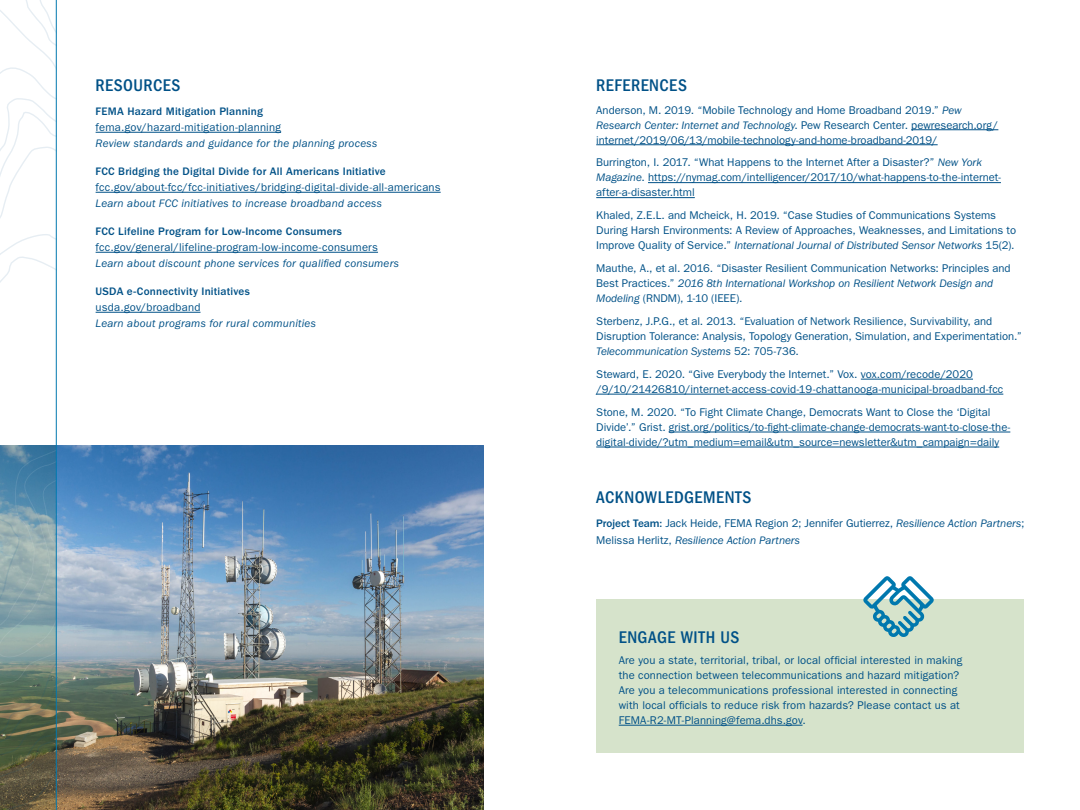
<style>
.page{position:relative;width:1080px;height:810px;background:#fff}
.page>*{position:absolute;margin:0;border:0;box-sizing:border-box;transform-origin:0 0}
.t1{font:500 condensed 17.5px "ITC Franklin Gothic Std";letter-spacing:.03em;color:#005187}
.t2{font:11.25px/15px "ITC Franklin Gothic Std";color:#005187}
.t3{font:11.25px/16.2px "ITC Franklin Gothic Std";letter-spacing:.02em;color:#005187}
.t4{font:italic 11.25px/16.2px "ITC Franklin Gothic Std";letter-spacing:.015em;color:#005187}
.s1{font-weight:500;font-style:normal}
.s2{font-style:normal}
.s3{font-weight:500}
.s4{font-style:italic}
</style>
<div class="page">
<img style="left:57px;top:445px;width:427px;height:365px">
<hr style="left:96px;top:132px;width:185px;height:1px;background:#005187">
<hr style="left:96px;top:192px;width:345px;height:1px;background:#005187">
<hr style="left:96px;top:252px;width:282px;height:1px;background:#005187">
<hr style="left:96px;top:312px;width:105px;height:1px;background:#005187">
<hr style="left:911px;top:129px;width:87px;height:1px;background:#005187">
<hr style="left:596px;top:144px;width:342px;height:1px;background:#005187">
<hr style="left:648px;top:182px;width:353px;height:1px;background:#005187">
<hr style="left:596px;top:197px;width:99px;height:1px;background:#005187">
<hr style="left:861px;top:379px;width:112px;height:1px;background:#005187">
<hr style="left:596px;top:394px;width:407px;height:1px;background:#005187">
<hr style="left:669px;top:432px;width:341px;height:1px;background:#005187">
<hr style="left:596px;top:447px;width:403px;height:1px;background:#005187">
<div style="left:596px;top:600px;width:428px;height:153px;background:#d6e3cb"></div>
<hr style="left:619px;top:725px;width:184px;height:1px;background:#005187">
<svg style="left:0;top:0;width:56px;height:405px"></svg>
<svg style="left:0;top:405px;width:56px;height:405px;background:#7d9290"></svg>
<hr style="left:56px;top:0;width:1px;height:810px;background:#0078ae">
<svg style="left:863px;top:576px;width:71px;height:61px"></svg>
<h2 class="t1" style="left:96px;top:75px;width:86px">RESOURCES</h2>
<p class="t4" style="left:96px;top:103px;width:283px"><span class="s1">FEMA Hazard Mitigation Planning </span><span class="s2">fema.gov/hazard-mitigation-planning<br></span>Review standards and guidance for the planning process</p>
<p class="t3" style="left:96px;top:163px;width:347px"><span class="s3">FCC Bridging the Digital Divide for All Americans Initiative </span>fcc.gov/about-fcc/fcc-initiatives/bridging-digital-divide-all-americans<br><span class="s4">Learn about FCC initiatives to increase broadband access</span></p>
<p class="t3" style="left:96px;top:223px;width:305px"><span class="s3">FCC Lifeline Program for Low-Income Consumers </span>fcc.gov/general/lifeline-program-low-income-consumers<br><span class="s4">Learn about discount phone services for qualified consumers</span></p>
<p class="t4" style="left:96px;top:283px;width:222px"><span class="s1">USDA e-Connectivity Initiatives </span><span class="s2">usda.gov/broadband<br></span>Learn about programs for rural communities</p>
<h2 class="t1" style="left:596px;top:75px;width:92px">REFERENCES</h2>
<p class="t2" style="left:596px;top:102px;width:404px">Anderson, M. 2019. “Mobile Technology and Home Broadband 2019.” <span class="s4">Pew<br>Research Center: Internet and Technology</span>. Pew Research Center. pewresearch.org/ internet/2019/06/13/mobile-technology-and-home-broadband-2019/</p>
<p class="t2" style="left:596px;top:155px;width:406px">Burrington, I. 2017. “What Happens to the Internet After a Disaster?” <span class="s4">New York<br>Magazine</span>. https://nymag.com/intelligencer/2017/10/what-happens-to-the-internet&shy;after-a-disaster.html</p>
<p class="t2" style="left:596px;top:208px;width:421px">Khaled, Z.E.L. and Mcheick, H. 2019. “Case Studies of Communications Systems<br>During Harsh Environments: A Review of Approaches, Weaknesses, and Limitations to<br>Improve Quality of Service.” <span class="s4">International Journal of Distributed Sensor Networks</span> 15(2).</p>
<p class="t2" style="left:596px;top:261px;width:416px">Mauthe, A., et al. 2016. “Disaster Resilient Communication Networks: Principles and<br>Best Practices.” <span class="s4">2016 8th International Workshop on Resilient Network Design and<br>Modeling</span> (RNDM), 1-10 (IEEE).</p>
<p class="t2" style="left:596px;top:314px;width:427px">Sterbenz, J.P.G., et al. 2013. “Evaluation of Network Resilience, Survivability, and<br>Disruption Tolerance: Analysis, Topology Generation, Simulation, and Experimentation.”<br><span class="s4">Telecommunication Systems</span> 52: 705-736.</p>
<p class="t2" style="left:596px;top:367px;width:409px">Steward, E. 2020. “Give Everybody the Internet.” Vox. vox.com/recode/2020 /9/10/21426810/internet-access-covid-19-chattanooga-municipal-broadband-fcc</p>
<p class="t2" style="left:596px;top:405px;width:416px">Stone, M. 2020. “To Fight Climate Change, Democrats Want to Close the ‘Digital<br>Divide’.” Grist. grist.org/politics/to-fight-climate-change-democrats-want-to-close-the&shy;digital-divide/?utm_medium=email&amp;utm_source=newsletter&amp;utm_campaign=daily</p>
<h2 class="t1" style="left:596px;top:488px;width:157px">ACKNOWLEDGEMENTS</h2>
<p class="t2" style="left:596px;top:516px;width:430px;line-height:16.2px"><span class="s3">Project Team:</span> Jack Heide, FEMA Region 2; Jennifer Gutierrez, <span class="s4">Resilience Action Partners</span>;<br>Melissa Herlitz, <span class="s4">Resilience Action Partners</span></p>
<h2 class="t1" style="left:619px;top:628px;width:122px">ENGAGE WITH US</h2>
<p class="t2" style="left:619px;top:653px;width:345px">Are you a state, territorial, tribal, or local official interested in making the connection between telecommunications and hazard mitigation?<br>Are you a telecommunications professional interested in connecting with local officials to reduce risk from hazards? Please contact us at FEMA-R2-MT-Planning@fema.dhs.gov.</p>
</div>
